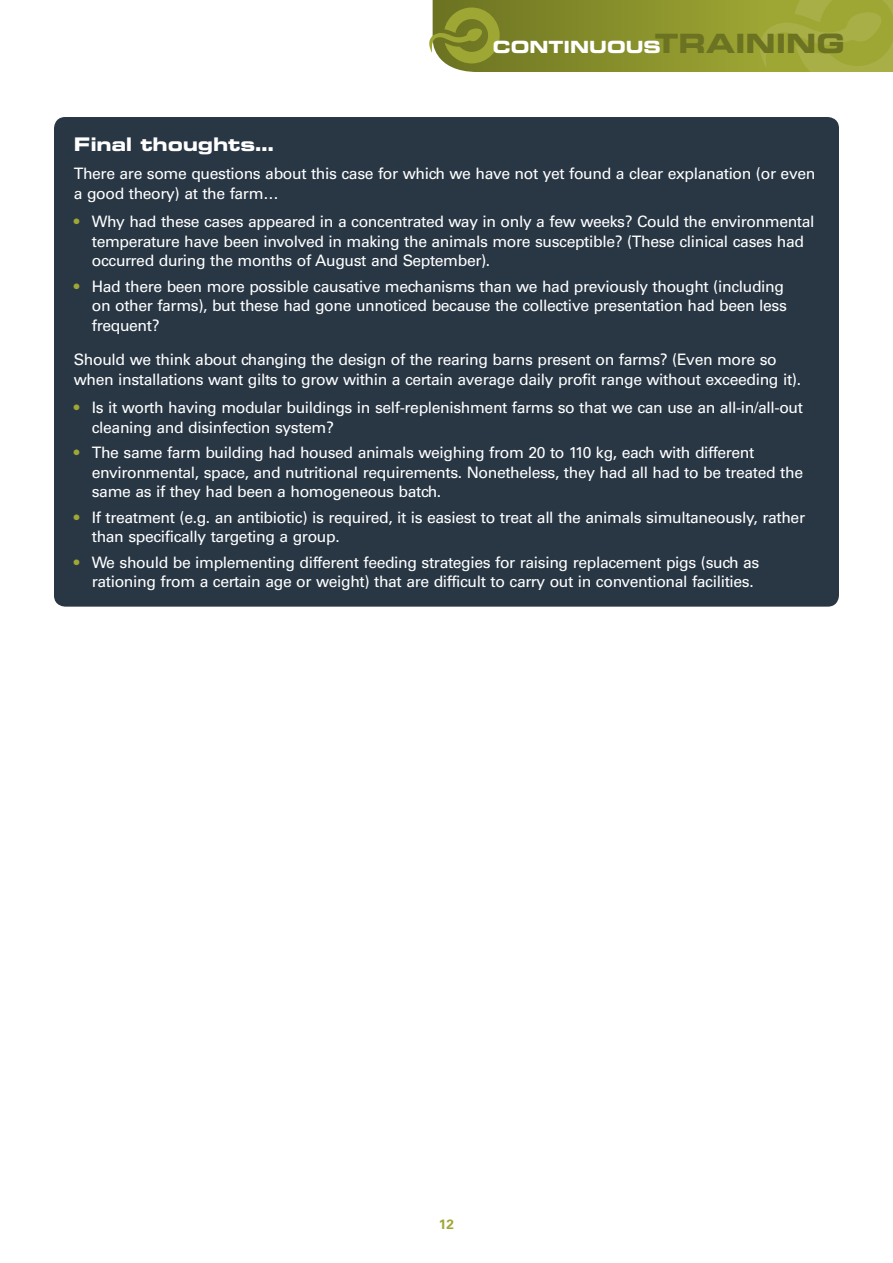
<style>
.page{position:relative;width:893px;height:1263px;background:#fff}
.page>*{position:absolute;margin:0;border:0;box-sizing:border-box;transform-origin:0 0}
.MSD_Despiece_titular{font:18.75px "Eurostile LT Std Bold Ex 2";letter-spacing:-.01em;color:#fff}
.t1{font:16.8px "Eurostile LT Std Bold Ex 2";color:#fff}
.MSD_Despiee_texto_li{font:15.75px/19.5px "Univers LT Std";letter-spacing:-.025em;color:#fff}
.t2{font:700 13.5px "Univers LT Std";color:#9fa734}
.s1{font-size:26.55px;color:#6b7221}
.s2{color:#9fa734}
</style>
<div class="page">
<svg style="left:429px;top:0;width:464px;height:72px;background:#919934"></svg>
<div style="left:54px;top:117px;width:785px;height:490px;background:#293745;border-radius:11px"></div>
<p class="t1" style="left:493px;top:35px;width:353px">CONTINUOUS<span class="s1">TRAINING</span></p>
<p class="MSD_Despiece_titular" style="left:74px;top:131px;width:202px">Final thoughts…</p>
<p class="MSD_Despiee_texto_li" style="left:74px;top:164px;width:743px">There are some questions about this case for which we have not yet found a clear explanation (or even a good theory) at the farm…</p>
<p class="MSD_Despiee_texto_li" style="left:92px;top:212px;width:724px;text-indent:-18px"><span class="s2">•</span> Why had these cases appeared in a concentrated way in only a few weeks? Could the environmental temperature have been involved in making the animals more susceptible? (These clinical cases had occurred during the months of August and September).</p>
<p class="MSD_Despiee_texto_li" style="left:92px;top:276px;width:697px;text-indent:-18px"><span class="s2">•</span> Had there been more possible causative mechanisms than we had previously thought (including on other farms), but these had gone unnoticed because the collective presentation had been less frequent?</p>
<p class="MSD_Despiee_texto_li" style="left:74px;top:350px;width:729px">Should we think about changing the design of the rearing barns present on farms? (Even more so when installations want gilts to grow within a certain average daily profit range without exceeding it).</p>
<p class="MSD_Despiee_texto_li" style="left:92px;top:398px;width:713px;text-indent:-18px"><span class="s2">•</span> Is it worth having modular buildings in self-replenishment farms so that we can use an all-in/all-out cleaning and disinfection system?</p>
<p class="MSD_Despiee_texto_li" style="left:92px;top:443px;width:713px;text-indent:-18px"><span class="s2">•</span> The same farm building had housed animals weighing from 20 to 110 kg, each with different environmental, space, and nutritional requirements. Nonetheless, they had all had to be treated the same as if they had been a homogeneous batch.</p>
<p class="MSD_Despiee_texto_li" style="left:92px;top:507px;width:715px;text-indent:-18px"><span class="s2">•</span> If treatment (e.g. an antibiotic) is required, it is easiest to treat all the animals simultaneously, rather than specifically targeting a group.</p>
<p class="MSD_Despiee_texto_li" style="left:92px;top:552px;width:669px;text-indent:-18px"><span class="s2">•</span> We should be implementing different feeding strategies for raising replacement pigs (such as rationing from a certain age or weight) that are difficult to carry out in conventional facilities.</p>
<p class="t2" style="left:439px;top:1217px;width:17px">12</p>
</div>
